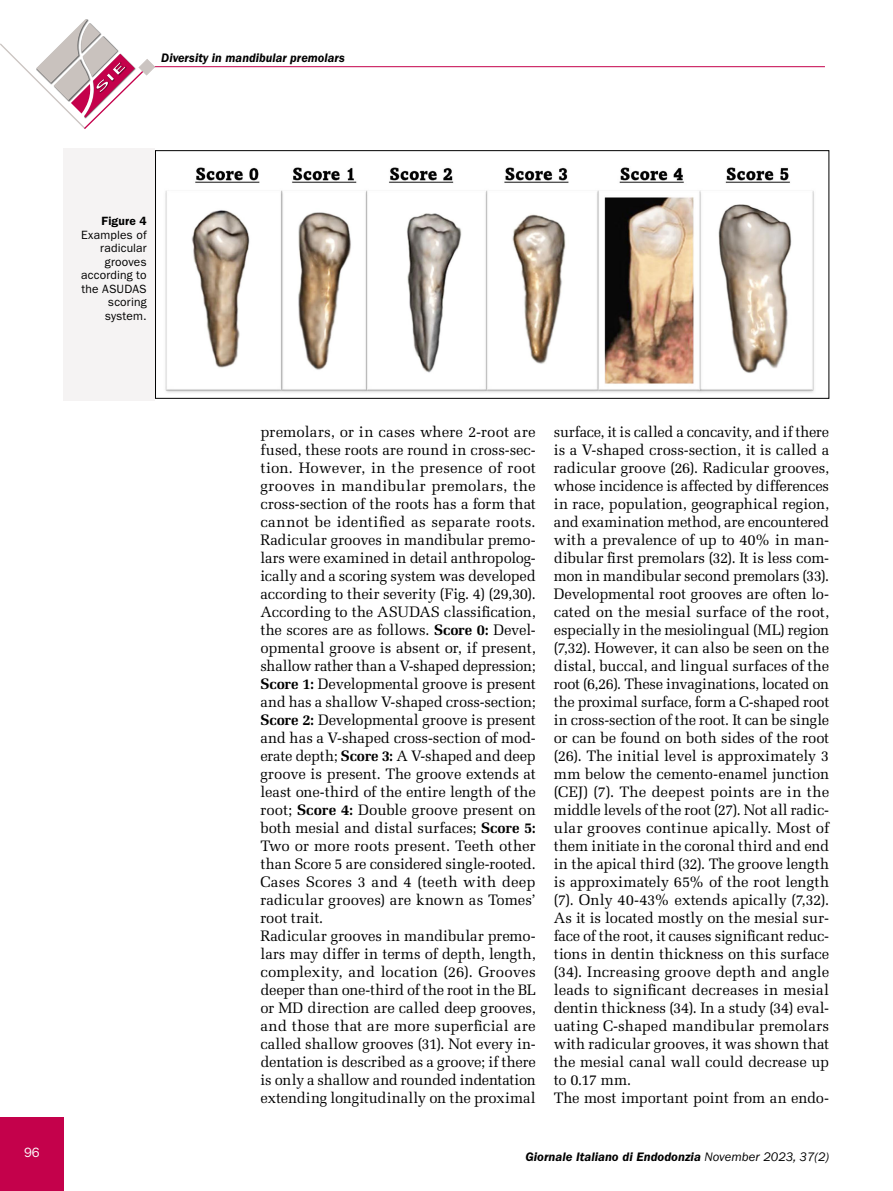
<style>
.page{position:relative;width:893px;height:1191px;background:#fff}
.page>*{position:absolute;margin:0;border:0;box-sizing:border-box;transform-origin:0 0}
._004_TES{font:15.15px/18px "Melior LT Std";color:#000;text-align:justify}
.t1{font:13.5px "ITC Franklin Gothic Std";color:#fff}
.t2{font:italic 600 12.75px "ITC Franklin Gothic Std";color:#000}
._010_DIDA{font:12px/13.5px "ITC Franklin Gothic Std";letter-spacing:.015em;color:#000;text-align:right}
._010_DIDA-2{font:600 12px "ITC Franklin Gothic Std";letter-spacing:.015em;color:#000}
.s1{font-weight:700}
.s2{font-weight:400}
</style>
<div class="page">
<div style="left:0;top:1118px;width:64px;height:73px;background:#c4014b"></div>
<hr style="left:147px;top:66px;width:678px;height:1px;background:#c4014b">
<svg style="left:0;top:19px;width:155px;height:110px"></svg>
<div style="left:64px;top:149px;width:91px;height:252px;background:#f5f3f3"></div>
<img style="left:165px;top:167px;width:649px;height:226px">
<div style="left:155px;top:150px;width:674px;height:248px;border:1px solid #000"></div>
<p class="t2" style="left:161px;top:51px;width:185px">Diversity in mandibular premolars</p>
<p class="_010_DIDA-2" style="left:102px;top:214px;width:47px">Figure 4</p>
<p class="_010_DIDA" style="left:81px;top:228px;width:67px">Examples of radicular grooves according to the ASUDAS scoring system.</p>
<p class="t1" style="left:24px;top:1144px;width:17px">96</p>
<p class="_004_TES" style="left:260px;top:423px;width:277px">premolars, or in cases where 2-root are fused, these roots are round in cross-sec&shy;tion. However, in the presence of root grooves in mandibular premolars, the cross-section of the roots has a form that cannot be identified as separate roots.<br>Radicular grooves in mandibular premo&shy;lars were examined in detail anthropolog&shy;ically and a scoring system was developed according to their severity (Fig. 4) (29,30).<br>According to the ASUDAS classification, the scores are as follows. <span class="s1">Score 0:</span> Devel&shy;opmental groove is absent or, if present, shallow rather than a V-shaped depression; <span class="s1">Score 1:</span> Developmental groove is present and has a shallow V-shaped cross-section; <span class="s1">Score 2:</span> Developmental groove is present and has a V-shaped cross-section of mod&shy;erate depth; <span class="s1">Score 3:</span> A V-shaped and deep groove is present. The groove extends at least one-third of the entire length of the root; <span class="s1">Score 4:</span> Double groove present on both mesial and distal surfaces; <span class="s1">Score 5:<br></span>Two or more roots present. Teeth other than Score 5 are considered single-rooted.<br>Cases Scores 3 and 4 (teeth with deep radicular grooves) are known as Tomes’ root trait.</p>
<p class="_004_TES" style="left:260px;top:927px;width:277px">Radicular grooves in mandibular premo&shy;lars may differ in terms of depth, length, complexity, and location (26). Grooves deeper than one-third of the root in the BL or MD direction are called deep grooves, and those that are more superficial are called shallow grooves (31). Not every in&shy;dentation is described as a groove; if there is only a shallow and rounded indentation extending longitudinally on the proximal</p>
<p class="_004_TES" style="left:554px;top:423px;width:277px">surface, it is called a concavity, and if there is a V-shaped cross-section, it is called a radicular groove (26). Radicular grooves, whose incidence is affected by differences in race, population, geographical region, and examination method, are encountered with a prevalence of up to 40% in man&shy;dibular first premolars (32). It is less com&shy;mon in mandibular second premolars (33).<br>Developmental root grooves are often lo&shy;cated on the mesial surface of the root, especially in the mesiolingual (ML) region (7,32). However, it can also be seen on the distal, buccal, and lingual surfaces of the root (6,26). These invaginations, located on the proximal surface, form a C-shaped root in cross-section of the root. It can be single or can be found on both sides of the root (26). The initial level is approximately 3 mm below the cemento-enamel junction (CEJ) (7). The deepest points are in the middle levels of the root (27). Not all radic&shy;ular grooves continue apically. Most of them initiate in the coronal third and end in the apical third (32). The groove length is approximately 65% of the root length (7). Only 40-43% extends apically (7,32).<br>As it is located mostly on the mesial sur&shy;face of the root, it causes significant reduc&shy;tions in dentin thickness on this surface (34). Increasing groove depth and angle leads to significant decreases in mesial dentin thickness (34). In a study (34) eval&shy;uating C-shaped mandibular premolars with radicular grooves, it was shown that the mesial canal wall could decrease up to 0.17 mm.</p>
<p class="_004_TES" style="left:554px;top:1089px;width:277px">The most important point from an endo-</p>
<p class="t2" style="left:525px;top:1149px;width:305px">Giornale Italiano di Endodonzia <span class="s2">November 2023, 37(2)</span></p>
</div>
